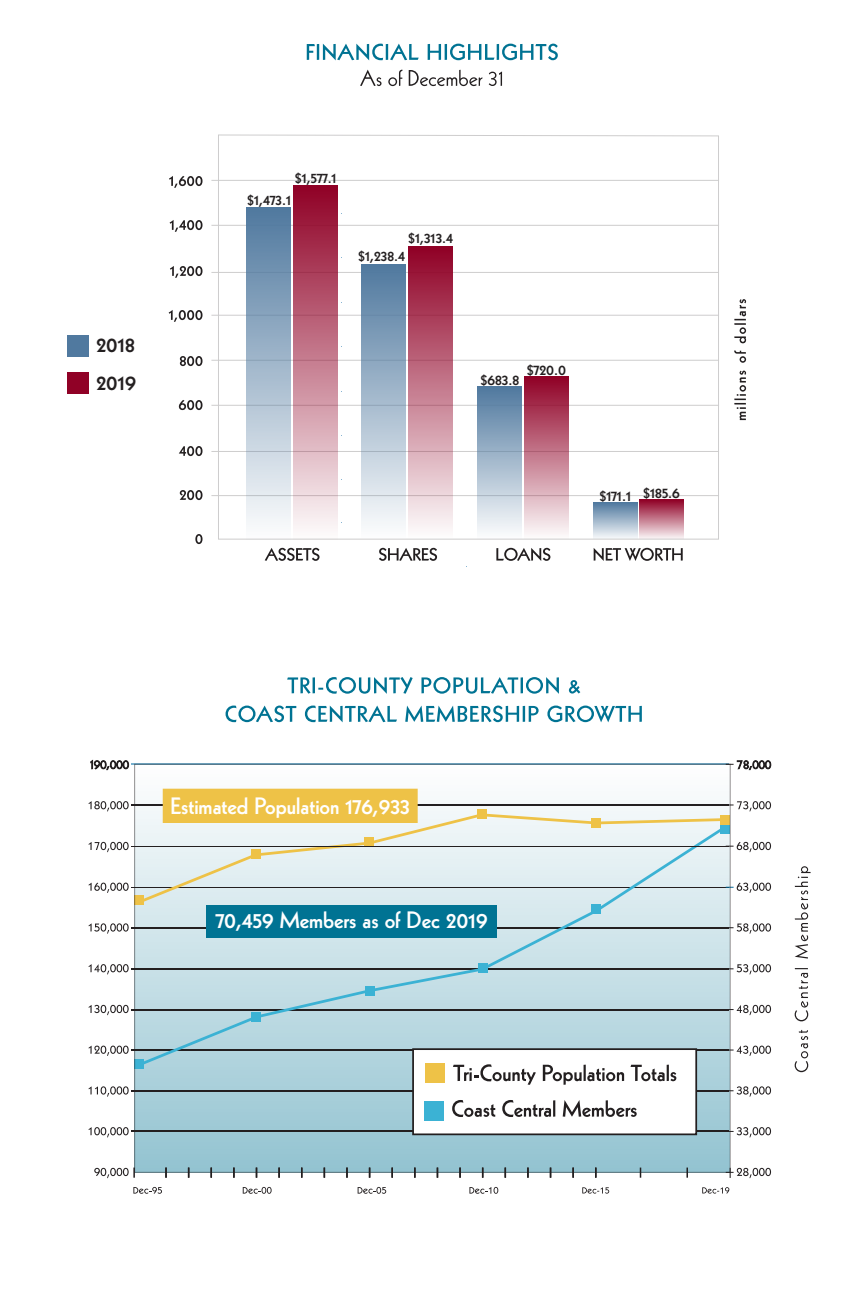
<style>
.page{position:relative;width:864px;height:1296px;background:#fff}
.page>*{position:absolute;margin:0;border:0;box-sizing:border-box;transform-origin:0 0}
.t1{font:800 23px "Kabel";color:#fff}
.t2{font:800 22px "Kabel";color:#231f20}
.t3{font:800 15.4px "Kabel";color:#231f20}
.t4{font:800 15.2px "Kabel";color:#231f20}
.s1{font-size:13.4px}
</style>
<div class="page">
<svg style="left:360px;top:70px;width:142px;height:16px"></svg>
<svg style="left:307px;top:44px;width:251px;height:16px"></svg>
<svg style="left:217px;top:134px;width:502px;height:406px"></svg>
<hr style="left:211px;top:495px;width:508px;height:1px;background:#231f20">
<hr style="left:211px;top:451px;width:508px;height:1px;background:#231f20">
<hr style="left:211px;top:405px;width:508px;height:1px;background:#231f20">
<hr style="left:211px;top:360px;width:508px;height:1px;background:#231f20">
<hr style="left:211px;top:315px;width:508px;height:1px;background:#231f20">
<hr style="left:211px;top:272px;width:508px;height:1px;background:#231f20">
<hr style="left:211px;top:225px;width:508px;height:1px;background:#231f20">
<hr style="left:211px;top:180px;width:508px;height:1px;background:#231f20">
<svg style="left:195px;top:534px;width:8px;height:10px"></svg>
<svg style="left:180px;top:490px;width:23px;height:10px"></svg>
<svg style="left:179px;top:446px;width:24px;height:10px"></svg>
<svg style="left:179px;top:400px;width:24px;height:10px"></svg>
<svg style="left:180px;top:356px;width:23px;height:10px"></svg>
<svg style="left:169px;top:310px;width:34px;height:12px"></svg>
<svg style="left:170px;top:266px;width:33px;height:12px"></svg>
<svg style="left:170px;top:220px;width:33px;height:12px"></svg>
<svg style="left:169px;top:176px;width:34px;height:12px"></svg>
<svg style="left:734px;top:299px;width:12px;height:121px"></svg>
<div style="left:361px;top:264px;width:45px;height:274px;background:linear-gradient(to bottom,#4f789e,#fcfcfd)"></div>
<div style="left:408px;top:247px;width:45px;height:291px;background:linear-gradient(to bottom,#8f0025,#fcfbfb)"></div>
<div style="left:477px;top:386px;width:45px;height:153px;background:linear-gradient(to bottom,#4f789e,#fcfdfd)"></div>
<div style="left:524px;top:376px;width:45px;height:163px;background:linear-gradient(to bottom,#8f0025,#fdfcfc)"></div>
<svg style="left:593px;top:502px;width:45px;height:37px"></svg>
<div style="left:640px;top:500px;width:44px;height:39px;background:linear-gradient(to bottom,#910328,#faf5f6)"></div>
<svg style="left:265px;top:548px;width:55px;height:13px"></svg>
<svg style="left:379px;top:548px;width:58px;height:13px"></svg>
<svg style="left:496px;top:548px;width:54px;height:13px"></svg>
<svg style="left:594px;top:548px;width:89px;height:13px"></svg>
<div style="left:246px;top:207px;width:45px;height:333px;background:linear-gradient(to bottom,#4f789e,#fbfcfc)"></div>
<div style="left:293px;top:185px;width:45px;height:355px;background:linear-gradient(to bottom,#900025,#fcfbfb)"></div>
<div style="left:67px;top:335px;width:21px;height:21px;background:#50799f"></div>
<div style="left:67px;top:373px;width:21px;height:21px;background:#900126"></div>
<svg style="left:136px;top:788px;width:593px;height:383px;fill:#9fcad5"></svg>
<svg style="left:226px;top:706px;width:416px;height:16px"></svg>
<svg style="left:287px;top:677px;width:293px;height:17px"></svg>
<hr style="left:132px;top:1090px;width:597px;height:1px;background:#231f20">
<hr style="left:132px;top:1131px;width:597px;height:1px;background:#231f20">
<hr style="left:132px;top:1050px;width:597px;height:1px;background:#231f20">
<hr style="left:132px;top:1009px;width:597px;height:1px;background:#231f20">
<hr style="left:132px;top:968px;width:597px;height:1px;background:#231f20">
<hr style="left:132px;top:927px;width:597px;height:1px;background:#231f20">
<hr style="left:132px;top:887px;width:597px;height:1px;background:#231f20">
<hr style="left:132px;top:804px;width:597px;height:1px;background:#231f20">
<hr style="left:132px;top:764px;width:597px;height:1px;background:#77b1cf">
<svg style="left:88px;top:801px;width:40px;height:10px"></svg>
<svg style="left:88px;top:842px;width:40px;height:10px"></svg>
<svg style="left:88px;top:883px;width:40px;height:10px"></svg>
<svg style="left:88px;top:923px;width:40px;height:11px"></svg>
<svg style="left:88px;top:964px;width:40px;height:10px"></svg>
<svg style="left:88px;top:1005px;width:40px;height:10px"></svg>
<svg style="left:88px;top:1046px;width:40px;height:10px"></svg>
<svg style="left:88px;top:1086px;width:40px;height:11px"></svg>
<svg style="left:88px;top:1127px;width:40px;height:10px"></svg>
<svg style="left:133px;top:1187px;width:29px;height:7px"></svg>
<svg style="left:243px;top:1187px;width:29px;height:7px"></svg>
<svg style="left:358px;top:1187px;width:28px;height:7px"></svg>
<svg style="left:469px;top:1187px;width:29px;height:7px"></svg>
<svg style="left:795px;top:1030px;width:13px;height:42px"></svg>
<svg style="left:795px;top:968px;width:13px;height:53px"></svg>
<svg style="left:795px;top:866px;width:16px;height:93px"></svg>
<svg style="left:731px;top:923px;width:39px;height:11px"></svg>
<svg style="left:731px;top:883px;width:39px;height:10px"></svg>
<svg style="left:726px;top:801px;width:44px;height:10px"></svg>
<svg style="left:731px;top:964px;width:39px;height:10px"></svg>
<svg style="left:731px;top:1005px;width:39px;height:10px"></svg>
<svg style="left:731px;top:1046px;width:39px;height:10px"></svg>
<svg style="left:726px;top:1127px;width:44px;height:10px"></svg>
<svg style="left:726px;top:1086px;width:44px;height:11px"></svg>
<svg style="left:165px;top:1168px;width:2px;height:10px"></svg>
<svg style="left:233px;top:1168px;width:2px;height:10px"></svg>
<svg style="left:278px;top:1168px;width:2px;height:10px"></svg>
<svg style="left:346px;top:1168px;width:2px;height:10px"></svg>
<svg style="left:391px;top:1168px;width:2px;height:10px"></svg>
<svg style="left:414px;top:1168px;width:2px;height:10px"></svg>
<svg style="left:459px;top:1168px;width:2px;height:10px"></svg>
<svg style="left:527px;top:1168px;width:2px;height:10px"></svg>
<svg style="left:572px;top:1168px;width:2px;height:10px"></svg>
<svg style="left:595px;top:1168px;width:2px;height:10px"></svg>
<svg style="left:686px;top:1168px;width:2px;height:10px"></svg>
<svg style="left:726px;top:1168px;width:44px;height:10px"></svg>
<div style="left:413px;top:1049px;width:283px;height:85px;background:#fff"></div>
<div style="left:412px;top:1048px;width:285px;height:87px;border:2px solid #231f20"></div>
<div style="left:425px;top:1101px;width:19px;height:20px;background:#3bb2d4"></div>
<svg style="left:452px;top:1100px;width:43px;height:17px"></svg>
<svg style="left:502px;top:1100px;width:53px;height:17px"></svg>
<svg style="left:563px;top:1100px;width:74px;height:17px"></svg>
<div style="left:425px;top:1063px;width:19px;height:20px;background:#eec247"></div>
<svg style="left:457px;top:1068px;width:79px;height:17px"></svg>
<svg style="left:543px;top:1068px;width:81px;height:17px"></svg>
<svg style="left:635px;top:1068px;width:41px;height:13px"></svg>
<svg style="left:135px;top:1060px;width:9px;height:9px"></svg>
<div style="left:721px;top:815px;width:9px;height:9px;background:#eec247"></div>
<div style="left:478px;top:809px;width:9px;height:9px;background:#eec247"></div>
<svg style="left:137px;top:812px;width:588px;height:12px"></svg>
<svg style="left:136px;top:824px;width:593px;height:244px"></svg>
<div style="left:206px;top:905px;width:291px;height:32px;background:#007393"></div>
<hr style="left:132px;top:846px;width:597px;height:1px;background:#231f20">
<svg style="left:726px;top:842px;width:44px;height:10px"></svg>
<svg style="left:91px;top:760px;width:38px;height:10px"></svg>
<svg style="left:726px;top:761px;width:45px;height:9px"></svg>
<div style="left:163px;top:789px;width:255px;height:34px;background:#eec247"></div>
<svg style="left:582px;top:1187px;width:27px;height:7px"></svg>
<svg style="left:702px;top:1187px;width:27px;height:7px"></svg>
<svg style="left:94px;top:1168px;width:41px;height:10px"></svg>
<p class="t2" style="left:96px;top:332px;width:40px">2018</p>
<p class="t2" style="left:96px;top:370px;width:41px">2019</p>
<p class="t4" style="left:295px;top:168px;width:43px"><span class="s1">$</span>1,577.1</p>
<p class="t4" style="left:247px;top:190px;width:45px"><span class="s1">$</span>1,473.1</p>
<p class="t4" style="left:408px;top:229px;width:46px"><span class="s1">$</span>1,313.4</p>
<p class="t4" style="left:358px;top:247px;width:48px"><span class="s1">$</span>1,238.4</p>
<p class="t3" style="left:480px;top:371px;width:40px"><span class="s1">$</span>683.8</p>
<p class="t3" style="left:527px;top:360px;width:41px"><span class="s1">$</span>720.0</p>
<p class="t3" style="left:599px;top:487px;width:33px"><span class="s1">$</span>171.1</p>
<p class="t3" style="left:643px;top:483px;width:38px"><span class="s1">$</span>185.6</p>
<p class="t1" style="left:171px;top:793px;width:241px">Estimated Population 176,933</p>
<p class="t1" style="left:216px;top:907px;width:273px">70,459 Members as of Dec 2019</p>
</div>
